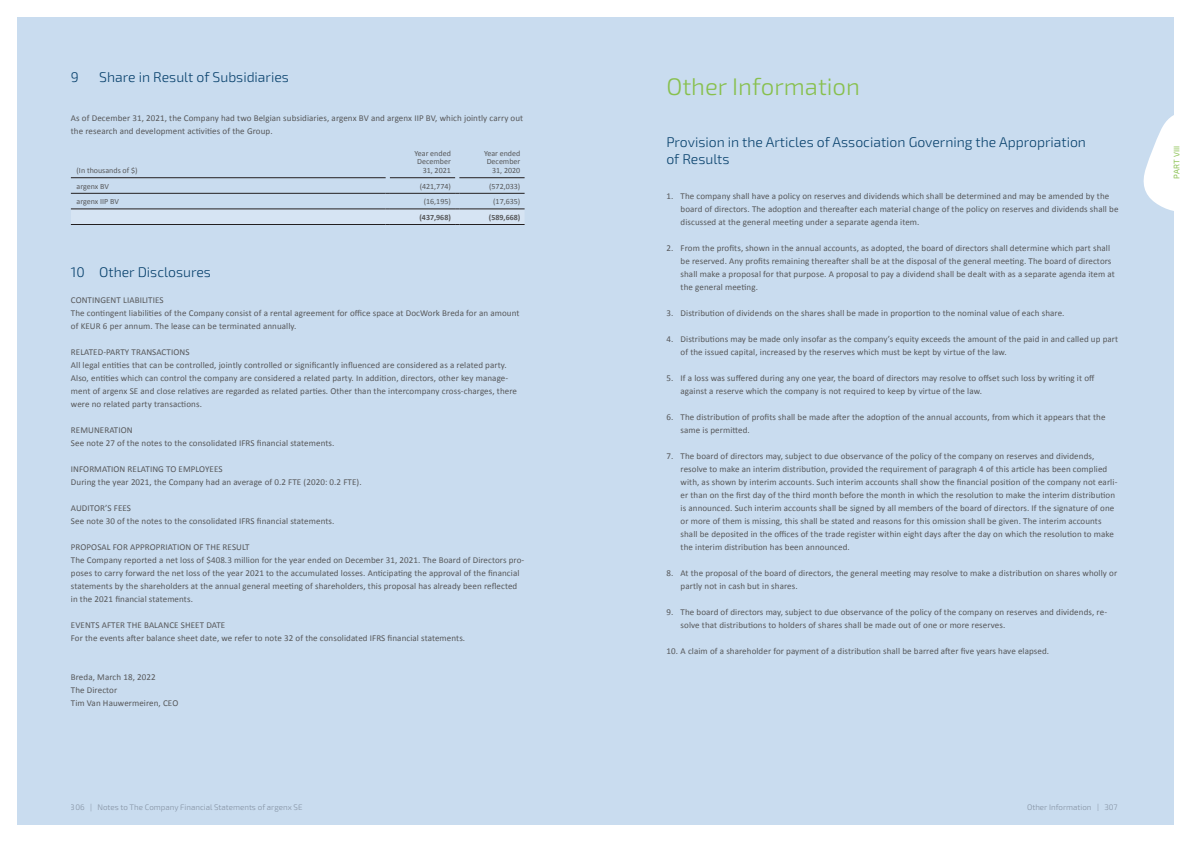
<style>
.page{position:relative;width:1191px;height:842px;background:#fff}
.page>*{position:absolute;margin:0;border:0;box-sizing:border-box;transform-origin:0 0}
.t1{font:300 24px "Exo 2.0";color:#88c04e}
.t2{font:300 14px/17px "Exo 2.0";color:#09426d}
.t3{font:9px/13px "Calibri";letter-spacing:.01em;color:#57585a}
.t4{font:8px/8.5px "Calibri";color:#57585a;text-align:center}
.t5{font:300 8px "Exo 2";color:#a8a9ad}
.t6{font:700 8px "Calibri";color:#57585a}
.t7{font:8px "Exo 2";letter-spacing:.025em;color:#88c04e}
</style>
<div class="page">
<div style="left:17px;top:17px;width:1157px;height:808px;background:#c9dcef"></div>
<svg style="left:1143px;top:115px;width:31px;height:96px"></svg>
<hr style="left:71px;top:178px;width:315px;height:1px;background:#231f20">
<hr style="left:390px;top:178px;width:65px;height:1px;background:#231f20">
<hr style="left:459px;top:178px;width:65px;height:1px;background:#231f20">
<hr style="left:71px;top:193px;width:315px;height:1px;background:#231f20">
<hr style="left:390px;top:193px;width:65px;height:1px;background:#231f20">
<hr style="left:459px;top:193px;width:65px;height:1px;background:#231f20">
<svg style="left:71px;top:209px;width:453px;height:16px"></svg>
<hr style="left:459px;top:224px;width:65px;height:1px;background:#231f20">
<p class="t2" style="left:71px;top:68px;width:9px">9</p>
<p class="t2" style="left:99px;top:68px;width:191px">Share in Result of Subsidiaries</p>
<p class="t3" style="left:71px;top:111px;width:454px">As of December 31, 2021, the Company had two Belgian subsidiaries, argenx BV and argenx IIP BV, which jointly carry out the research and development activities of the Group.</p>
<p class="t4" style="left:77px;top:166px;width:62px">(In thousands of $)</p>
<p class="t4" style="left:414px;top:149px;width:38px">Year ended<br>December</p>
<p class="t4" style="left:423px;top:166px;width:30px">31, 2021</p>
<p class="t4" style="left:484px;top:149px;width:38px">Year ended<br>December</p>
<p class="t4" style="left:492px;top:166px;width:30px">31, 2020</p>
<p class="t4" style="left:77px;top:182px;width:34px">argenx BV</p>
<p class="t4" style="left:420px;top:182px;width:33px">(421,774)</p>
<p class="t4" style="left:489px;top:182px;width:33px">(572,033)</p>
<p class="t4" style="left:77px;top:197px;width:44px">argenx IIP BV</p>
<p class="t4" style="left:424px;top:197px;width:29px">(16,195)</p>
<p class="t4" style="left:493px;top:197px;width:29px">(17,635)</p>
<p class="t6" style="left:419px;top:212px;width:33px">(437,968)</p>
<p class="t6" style="left:489px;top:212px;width:33px">(589,668)</p>
<p class="t2" style="left:71px;top:263px;width:141px">10 Other Disclosures</p>
<p class="t3" style="left:71px;top:293px;width:94px">CONTINGENT LIABILITIES</p>
<p class="t3" style="left:71px;top:306px;width:450px">The contingent liabilities of the Company consist of a rental agreement for office space at DocWork Breda for an amount of KEUR 6 per annum. The lease can be terminated annually.</p>
<p class="t3" style="left:71px;top:345px;width:120px">RELATED-PARTY TRANSACTIONS</p>
<p class="t3" style="left:71px;top:358px;width:447px">All legal entities that can be controlled, jointly controlled or significantly influenced are considered as a related party.<br>Also, entities which can control the company are considered a related party. In addition, directors, other key manage&shy;ment of argenx SE and close relatives are regarded as related parties. Other than the intercompany cross-charges, there were no related party transactions.</p>
<p class="t3" style="left:71px;top:423px;width:63px">REMUNERATION</p>
<p class="t3" style="left:71px;top:436px;width:265px">See note 27 of the notes to the consolidated IFRS financial statements.</p>
<p class="t3" style="left:71px;top:462px;width:153px">INFORMATION RELATING TO EMPLOYEES</p>
<p class="t3" style="left:71px;top:475px;width:292px">During the year 2021, the Company had an average of 0.2 FTE (2020: 0.2 FTE).</p>
<p class="t3" style="left:71px;top:501px;width:62px">AUDITOR’S FEES</p>
<p class="t3" style="left:71px;top:514px;width:265px">See note 30 of the notes to the consolidated IFRS financial statements.</p>
<p class="t3" style="left:71px;top:540px;width:180px">PROPOSAL FOR APPROPRIATION OF THE RESULT</p>
<p class="t3" style="left:71px;top:553px;width:455px">The Company reported a net loss of $408.3 million for the year ended on December 31, 2021. The Board of Directors pro&shy;poses to carry forward the net loss of the year 2021 to the accumulated losses. Anticipating the approval of the financial statements by the shareholders at the annual general meeting of shareholders, this proposal has already been reflected in the 2021 financial statements.</p>
<p class="t3" style="left:71px;top:618px;width:156px">EVENTS AFTER THE BALANCE SHEET DATE</p>
<p class="t3" style="left:71px;top:631px;width:396px">For the events after balance sheet date, we refer to note 32 of the consolidated IFRS financial statements.</p>
<p class="t3" style="left:71px;top:670px;width:86px">Breda, March 18, 2022</p>
<p class="t3" style="left:71px;top:683px;width:48px">The Director</p>
<p class="t3" style="left:71px;top:696px;width:109px">Tim Van Hauwermeiren, CEO</p>
<p class="t1" style="left:666px;top:72px;width:195px">Other Information</p>
<p class="t2" style="left:666px;top:133px;width:421px">Provision in the Articles of Association Governing the Appropriation of Results</p>
<p class="t3" style="left:680px;top:189px;width:439px;text-indent:-14px">1. The company shall have a policy on reserves and dividends which shall be determined and may be amended by the board of directors. The adoption and thereafter each material change of the policy on reserves and dividends shall be discussed at the general meeting under a separate agenda item.</p>
<p class="t3" style="left:680px;top:241px;width:436px;text-indent:-14px">2. From the profits, shown in the annual accounts, as adopted, the board of directors shall determine which part shall be reserved. Any profits remaining thereafter shall be at the disposal of the general meeting. The board of directors shall make a proposal for that purpose. A proposal to pay a dividend shall be dealt with as a separate agenda item at the general meeting.</p>
<p class="t3" style="left:666px;top:306px;width:400px">3. Distribution of dividends on the shares shall be made in proportion to the nominal value of each share.</p>
<p class="t3" style="left:680px;top:332px;width:439px;text-indent:-14px">4. Distributions may be made only insofar as the company’s equity exceeds the amount of the paid in and called up part of the issued capital, increased by the reserves which must be kept by virtue of the law.</p>
<p class="t3" style="left:680px;top:371px;width:415px;text-indent:-14px">5. If a loss was suffered during any one year, the board of directors may resolve to offset such loss by writing it off against a reserve which the company is not required to keep by virtue of the law.</p>
<p class="t3" style="left:680px;top:410px;width:426px;text-indent:-14px">6. The distribution of profits shall be made after the adoption of the annual accounts, from which it appears that the same is permitted.</p>
<p class="t3" style="left:680px;top:449px;width:438px;text-indent:-14px">7. The board of directors may, subject to due observance of the policy of the company on reserves and dividends, resolve to make an interim distribution, provided the requirement of paragraph 4 of this article has been complied with, as shown by interim accounts. Such interim accounts shall show the financial position of the company not earli&shy;er than on the first day of the third month before the month in which the resolution to make the interim distribution is announced. Such interim accounts shall be signed by all members of the board of directors. If the signature of one or more of them is missing, this shall be stated and reasons for this omission shall be given. The interim accounts shall be deposited in the offices of the trade register within eight days after the day on which the resolution to make the interim distribution has been announced.</p>
<p class="t3" style="left:680px;top:566px;width:438px;text-indent:-14px">8. At the proposal of the board of directors, the general meeting may resolve to make a distribution on shares wholly or partly not in cash but in shares.</p>
<p class="t3" style="left:680px;top:605px;width:428px;text-indent:-14px">9. The board of directors may, subject to due observance of the policy of the company on reserves and dividends, re&shy;solve that distributions to holders of shares shall be made out of one or more reserves.</p>
<p class="t3" style="left:666px;top:644px;width:384px">10. A claim of a shareholder for payment of a distribution shall be barred after five years have elapsed.</p>
<p class="t5" style="left:71px;top:801px;width:233px">306 | Notes to The Company Financial Statements of argenx SE</p>
<p class="t5" style="left:1027px;top:801px;width:92px">Other Information | 307</p>
<p class="t7" style="left:1171px;top:179px;width:35px;rotate:-90deg">PART VIII</p>
</div>
